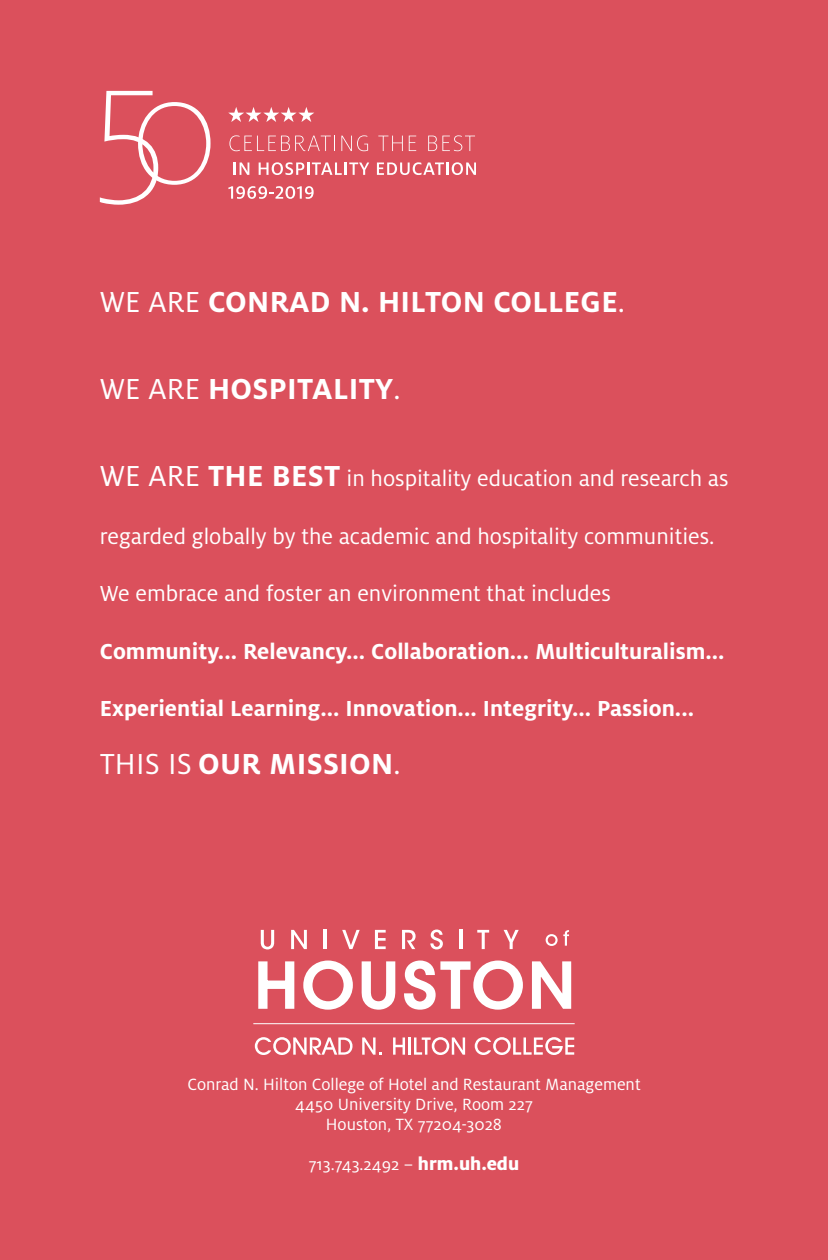
<style>
.page{position:relative;width:828px;height:1260px;background:#db505c}
.page>*{position:absolute;margin:0;border:0;box-sizing:border-box;transform-origin:0 0}
.t1{font:700 32px "Milo OT";letter-spacing:.01em;color:#fff}
.t2{font:24px "Milo OT";color:#fff}
.t3{font:700 24px "Milo OT";color:#fff}
.t4{font:18px/20px "Milo OT";color:#fff;text-align:center}
.s1{font-weight:400}
.s2{font-size:32px}
.s3{font-weight:700;font-size:32px}
.s4{font-weight:800;font-size:20px}
</style>
<div class="page">
<svg style="left:258px;top:961px;width:37px;height:48px"></svg>
<svg style="left:303px;top:960px;width:50px;height:50px"></svg>
<svg style="left:361px;top:961px;width:35px;height:49px"></svg>
<svg style="left:404px;top:960px;width:119px;height:50px"></svg>
<svg style="left:532px;top:961px;width:40px;height:48px"></svg>
<svg style="left:261px;top:930px;width:13px;height:19px"></svg>
<svg style="left:291px;top:930px;width:16px;height:19px"></svg>
<hr style="left:324px;top:930px;width:3px;height:19px;background:#fff">
<svg style="left:342px;top:930px;width:18px;height:19px"></svg>
<svg style="left:375px;top:930px;width:11px;height:19px"></svg>
<svg style="left:402px;top:930px;width:14px;height:19px"></svg>
<svg style="left:430px;top:930px;width:13px;height:19px"></svg>
<hr style="left:459px;top:930px;width:3px;height:19px;background:#fff">
<svg style="left:477px;top:930px;width:12px;height:19px"></svg>
<svg style="left:504px;top:930px;width:15px;height:19px"></svg>
<svg style="left:546px;top:930px;width:23px;height:16px"></svg>
<svg style="left:255px;top:1037px;width:98px;height:18px"></svg>
<svg style="left:362px;top:1037px;width:20px;height:18px"></svg>
<svg style="left:393px;top:1037px;width:12px;height:18px"></svg>
<hr style="left:408px;top:1037px;width:3px;height:18px;background:#fff">
<svg style="left:414px;top:1037px;width:51px;height:18px"></svg>
<svg style="left:475px;top:1037px;width:99px;height:18px"></svg>
<hr style="left:253px;top:1023px;width:322px;height:1px;background:#fff">
<svg style="left:100px;top:91px;width:111px;height:114px"></svg>
<svg style="left:228px;top:107px;width:86px;height:15px"></svg>
<svg style="left:229px;top:135px;width:139px;height:16px"></svg>
<svg style="left:378px;top:136px;width:25px;height:15px"></svg>
<svg style="left:409px;top:136px;width:7px;height:15px"></svg>
<svg style="left:428px;top:135px;width:47px;height:16px"></svg>
<svg style="left:234px;top:163px;width:15px;height:12px"></svg>
<svg style="left:259px;top:162px;width:110px;height:13px"></svg>
<svg style="left:377px;top:162px;width:99px;height:13px"></svg>
<svg style="left:228px;top:186px;width:86px;height:13px"></svg>
<h1 class="t1" style="left:100px;top:284px;width:527px"><span class="s1">WE ARE</span> CONRAD N. HILTON COLLEGE<span class="s1">.</span></h1>
<h1 class="t1" style="left:100px;top:371px;width:302px"><span class="s1">WE ARE</span> HOSPITALITY<span class="s1">.</span></h1>
<p class="t2" style="left:100px;top:466px;width:630px"><span class="s2">WE ARE</span> <span class="s3">THE BEST</span> in hospitality education and research as</p>
<p class="t2" style="left:100px;top:523px;width:616px">regarded globally by the academic and hospitality communities.</p>
<p class="t2" style="left:100px;top:581px;width:512px">We embrace and foster an environment that includes</p>
<p class="t3" style="left:100px;top:638px;width:626px">Community... Relevancy... Collaboration... Multiculturalism...</p>
<p class="t3" style="left:100px;top:695px;width:596px">Experiential Learning... Innovation... Integrity... Passion...</p>
<h1 class="t1" style="left:100px;top:746px;width:302px"><span class="s1">THIS IS</span> OUR MISSION<span class="s1">.</span></h1>
<p class="t4" style="left:187px;top:1075px;width:455px">Conrad N. Hilton College of Hotel and Restaurant Management<br>4450 University Drive, Room 227<br>Houston, TX 77204-3028</p>
<p class="t4" style="left:309px;top:1155px;width:212px">713.743.2492 – <span class="s4">hrm.uh.edu</span></p>
</div>
